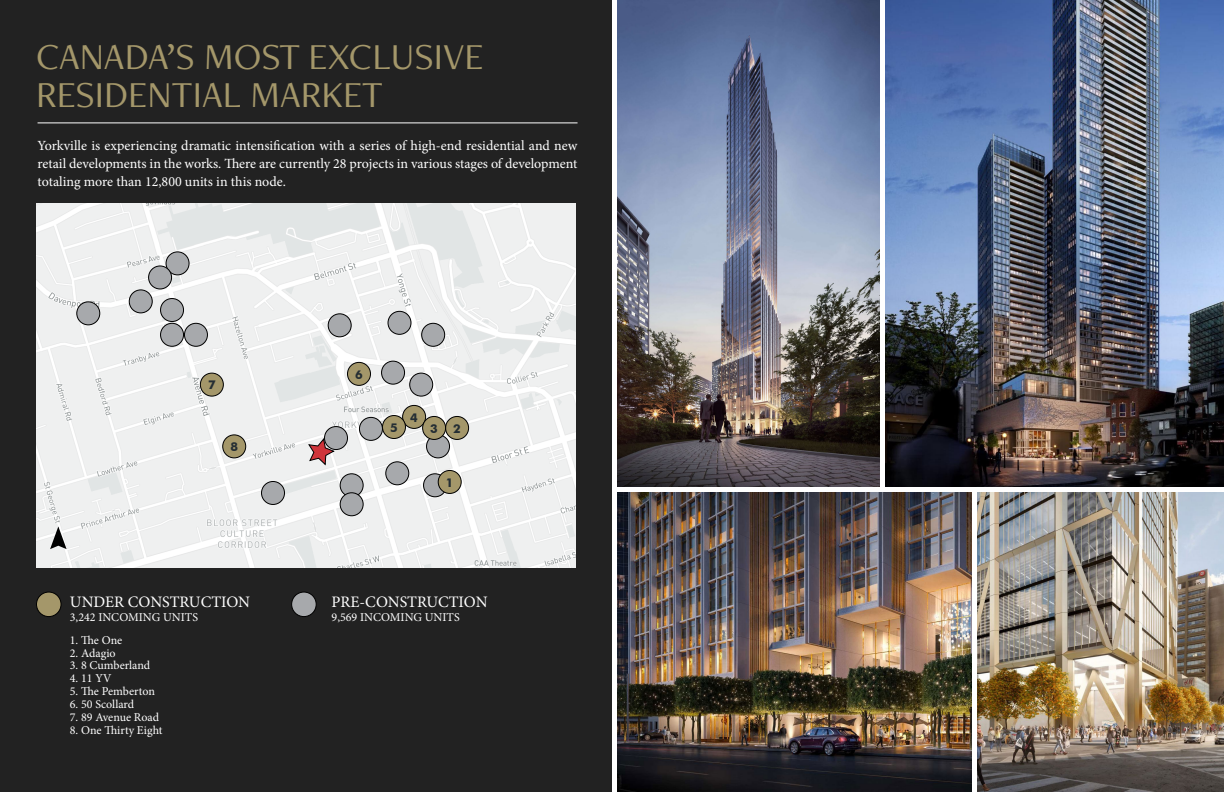
<style>
.page{position:relative;width:1224px;height:792px;background:#fff}
.page>*{position:absolute;margin:0;border:0;box-sizing:border-box;transform-origin:0 0}
.t1{font:38px/38px "Freight Neo Pro";color:#a4976a}
.t2{font:16px "Minion Pro";color:#fff}
.t3{font:14px/18px "Minion Pro";color:#fff;text-align:justify}
.t4{font:700 12.2px "Futura BT";color:#252e34}
.t5{font:12px "Minion Pro";color:#fff}
</style>
<div class="page">
<img style="left:618px;top:0;width:262px;height:486px">
<img style="left:618px;top:492px;width:354px;height:300px">
<img style="left:886px;top:0;width:338px;height:486px">
<img style="left:978px;top:492px;width:246px;height:300px">
<div style="left:0;top:0;width:612px;height:792px;background:#222"></div>
<img style="left:36px;top:203px;width:540px;height:364px">
<hr style="left:38px;top:122px;width:540px;height:1px;background:#fff">
<svg style="left:50px;top:526px;width:17px;height:23px"></svg>
<div style="left:403px;top:405px;width:23px;height:23px;background:#a4976a;border-radius:50%"></div>
<div style="left:402px;top:405px;width:24px;height:24px;border:1px solid #000;border-radius:50%"></div>
<div style="left:382px;top:416px;width:23px;height:23px;background:#a4976a;border-radius:50%"></div>
<div style="left:382px;top:415px;width:24px;height:24px;border:1px solid #000;border-radius:50%"></div>
<div style="left:200px;top:373px;width:23px;height:23px;background:#a4976a;border-radius:50%"></div>
<div style="left:200px;top:373px;width:24px;height:24px;border:1px solid #000;border-radius:50%"></div>
<div style="left:348px;top:362px;width:22px;height:23px;background:#a4976a;border-radius:50%"></div>
<div style="left:347px;top:362px;width:24px;height:24px;border:1px solid #000;border-radius:50%"></div>
<div style="left:37px;top:592px;width:24px;height:25px;background:#a4976a;border-radius:50%"></div>
<div style="left:36px;top:592px;width:26px;height:25px;border:1px solid #000;border-radius:50%"></div>
<div style="left:166px;top:252px;width:23px;height:23px;background:#a7a9ac;border-radius:50%"></div>
<div style="left:166px;top:251px;width:24px;height:24px;border:1px solid #000;border-radius:50%"></div>
<div style="left:149px;top:266px;width:23px;height:23px;background:#a7a9ac;border-radius:50%"></div>
<div style="left:148px;top:266px;width:24px;height:23px;border:1px solid #000;border-radius:50%"></div>
<div style="left:129px;top:290px;width:23px;height:23px;background:#a7a9ac;border-radius:50%"></div>
<div style="left:129px;top:289px;width:24px;height:24px;border:1px solid #000;border-radius:50%"></div>
<div style="left:77px;top:302px;width:23px;height:23px;background:#a7a9ac;border-radius:50%"></div>
<div style="left:76px;top:301px;width:24px;height:24px;border:1px solid #000;border-radius:50%"></div>
<div style="left:161px;top:299px;width:23px;height:23px;background:#a7a9ac;border-radius:50%"></div>
<div style="left:160px;top:298px;width:24px;height:24px;border:1px solid #000;border-radius:50%"></div>
<div style="left:161px;top:323px;width:23px;height:23px;background:#a7a9ac;border-radius:50%"></div>
<div style="left:160px;top:323px;width:24px;height:24px;border:1px solid #000;border-radius:50%"></div>
<div style="left:184px;top:323px;width:23px;height:23px;background:#a7a9ac;border-radius:50%"></div>
<div style="left:184px;top:323px;width:24px;height:24px;border:1px solid #000;border-radius:50%"></div>
<div style="left:325px;top:427px;width:23px;height:23px;background:#a7a9ac;border-radius:50%"></div>
<div style="left:324px;top:426px;width:24px;height:24px;border:1px solid #000;border-radius:50%"></div>
<div style="left:340px;top:474px;width:23px;height:23px;background:#a7a9ac;border-radius:50%"></div>
<div style="left:340px;top:473px;width:24px;height:24px;border:1px solid #000;border-radius:50%"></div>
<div style="left:340px;top:493px;width:23px;height:23px;background:#a7a9ac;border-radius:50%"></div>
<div style="left:340px;top:492px;width:24px;height:24px;border:1px solid #000;border-radius:50%"></div>
<div style="left:262px;top:481px;width:23px;height:23px;background:#a7a9ac;border-radius:50%"></div>
<div style="left:261px;top:481px;width:24px;height:24px;border:1px solid #000;border-radius:50%"></div>
<div style="left:386px;top:462px;width:23px;height:23px;background:#a7a9ac;border-radius:50%"></div>
<div style="left:385px;top:461px;width:24px;height:24px;border:1px solid #000;border-radius:50%"></div>
<div style="left:424px;top:474px;width:23px;height:23px;background:#a7a9ac;border-radius:50%"></div>
<div style="left:423px;top:473px;width:24px;height:24px;border:1px solid #000;border-radius:50%"></div>
<div style="left:427px;top:435px;width:23px;height:23px;background:#a7a9ac;border-radius:50%"></div>
<div style="left:426px;top:434px;width:24px;height:24px;border:1px solid #000;border-radius:50%"></div>
<div style="left:359px;top:417px;width:23px;height:23px;background:#a7a9ac;border-radius:50%"></div>
<div style="left:359px;top:417px;width:24px;height:24px;border:1px solid #000;border-radius:50%"></div>
<div style="left:382px;top:361px;width:23px;height:23px;background:#a7a9ac;border-radius:50%"></div>
<div style="left:381px;top:361px;width:24px;height:24px;border:1px solid #000;border-radius:50%"></div>
<div style="left:410px;top:373px;width:23px;height:23px;background:#a7a9ac;border-radius:50%"></div>
<div style="left:409px;top:373px;width:24px;height:24px;border:1px solid #000;border-radius:50%"></div>
<div style="left:422px;top:323px;width:23px;height:23px;background:#a7a9ac;border-radius:50%"></div>
<div style="left:421px;top:323px;width:24px;height:24px;border:1px solid #000;border-radius:50%"></div>
<div style="left:388px;top:311px;width:23px;height:23px;background:#a7a9ac;border-radius:50%"></div>
<div style="left:388px;top:311px;width:23px;height:24px;border:1px solid #000;border-radius:50%"></div>
<div style="left:328px;top:314px;width:23px;height:23px;background:#a7a9ac;border-radius:50%"></div>
<div style="left:328px;top:313px;width:24px;height:24px;border:1px solid #000;border-radius:50%"></div>
<div style="left:223px;top:435px;width:23px;height:23px;background:#a4976a;border-radius:50%"></div>
<div style="left:222px;top:434px;width:24px;height:24px;border:1px solid #000;border-radius:50%"></div>
<div style="left:292px;top:592px;width:24px;height:25px;background:#a7a9ac;border-radius:50%"></div>
<div style="left:291px;top:592px;width:26px;height:25px;border:1px solid #000;border-radius:50%"></div>
<div style="left:438px;top:470px;width:23px;height:23px;background:#a4976a;border-radius:50%"></div>
<div style="left:438px;top:470px;width:24px;height:24px;border:1px solid #000;border-radius:50%"></div>
<div style="left:446px;top:416px;width:23px;height:23px;background:#a4976a;border-radius:50%"></div>
<div style="left:445px;top:416px;width:24px;height:24px;border:1px solid #000;border-radius:50%"></div>
<div style="left:423px;top:416px;width:23px;height:23px;background:#a4976a;border-radius:50%"></div>
<div style="left:422px;top:416px;width:24px;height:24px;border:1px solid #000;border-radius:50%"></div>
<svg style="left:307px;top:438px;width:29px;height:28px"></svg>
<h1 class="t1" style="left:36px;top:36px;width:449px">CANADA’S MOST EXCLUSIVE<br>RESIDENTIAL MARKET</h1>
<p class="t3" style="left:38px;top:136px;width:542px">Yorkville is experiencing dramatic intensification with a series of high-end residential and new retail developments in the works. There are currently 28 projects in various stages of development totaling more than 12,800 units in this node.</p>
<p class="t4" style="left:208px;top:377px;width:9px">7</p>
<p class="t4" style="left:230px;top:439px;width:9px">8</p>
<p class="t2" style="left:70px;top:591px;width:182px">UNDER CONSTRUCTION</p>
<p class="t5" style="left:70px;top:609px;width:130px">3,242 INCOMING UNITS</p>
<p class="t5" style="left:70px;top:632px;width:54px">1. The One</p>
<p class="t5" style="left:70px;top:645px;width:47px">2. Adagio</p>
<p class="t5" style="left:70px;top:658px;width:82px">3. 8 Cumberland</p>
<p class="t5" style="left:70px;top:671px;width:43px">4. 11 YV</p>
<p class="t5" style="left:70px;top:684px;width:87px">5. The Pemberton</p>
<p class="t5" style="left:70px;top:697px;width:66px">6. 50 Scollard</p>
<p class="t5" style="left:70px;top:710px;width:91px">7. 89 Avenue Road</p>
<p class="t5" style="left:70px;top:723px;width:94px">8. One Thirty Eight</p>
<p class="t4" style="left:355px;top:367px;width:9px">6</p>
<p class="t4" style="left:390px;top:420px;width:9px">5</p>
<p class="t4" style="left:410px;top:410px;width:9px">4</p>
<p class="t4" style="left:430px;top:421px;width:9px">3</p>
<p class="t4" style="left:453px;top:421px;width:9px">2</p>
<p class="t4" style="left:446px;top:475px;width:9px">1</p>
<p class="t2" style="left:332px;top:591px;width:157px">PRE-CONSTRUCTION</p>
<p class="t5" style="left:332px;top:609px;width:130px">9,569 INCOMING UNITS</p>
</div>
